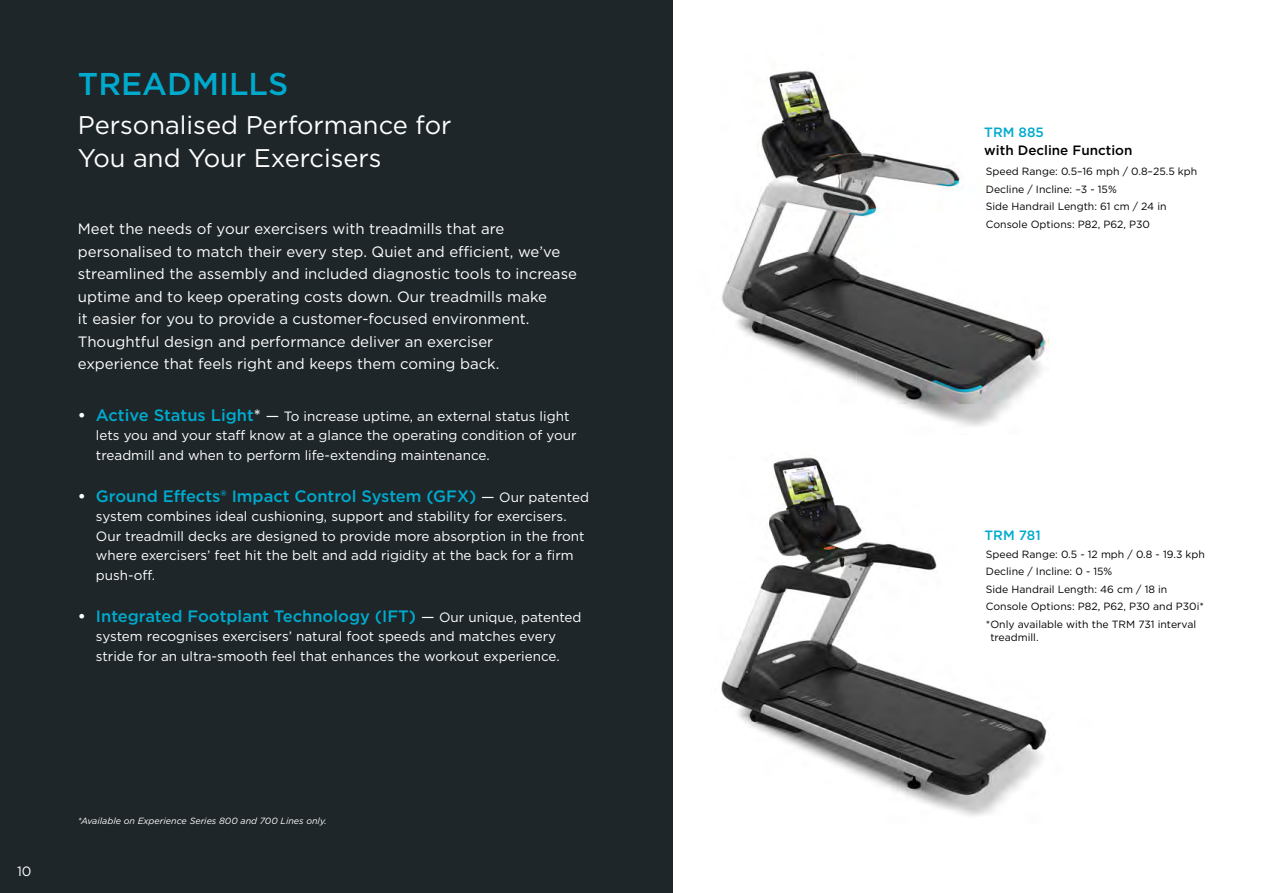
<style>
.page{position:relative;width:1263px;height:893px;background:#fff}
.page>*{position:absolute;margin:0;border:0;box-sizing:border-box;transform-origin:0 0}
.t1{font:500 31.5px "Gotham";color:#00aacd}
.t2{font:25.5px/33px "Gotham";color:#fff}
.t3{font:500 16.5px "Gotham";color:#00aacd}
.t4{font:15px/22.5px "Gotham";color:#fff}
.t5{font:13.5px/19.5px "Gotham";color:#fff}
.t6{font:500 13.5px "Gotham";color:#000}
.t7{font:500 13.5px "Gotham";color:#00aacd}
.t8{font:10.5px/17.5px "Gotham";color:#000}
.t9{font:italic 9px "Gotham";color:#fff}
.s1{font-weight:500;font-size:16.5px}
.s2{font-weight:500;font-size:16.5px;color:#00aacd}
.s3{font-weight:500;font-size:16.5px;color:#e5e6e5}
.s4{font-size:15px}
.s5{color:#fff}
.s6{font-weight:400;font-size:15px;color:#fff}
.s7{font-weight:400;font-size:13.5px;color:#fff}
</style>
<div class="page">
<img style="left:672px;top:21px;width:378px;height:413px">
<hr style="left:1262px;top:0;width:1px;height:893px;background:#1e2629">
<div style="left:0;top:0;width:672px;height:893px;background:#1e2629"></div>
<img style="left:721px;top:457px;width:326px;height:359px">
<h1 class="t1" style="left:78px;top:63px;width:212px">TREADMILLS</h1>
<h2 class="t2" style="left:78px;top:108px;width:375px">Personalised Performance for<br>You and Your Exercisers</h2>
<p class="t4" style="left:78px;top:217px;width:501px">Meet the needs of your exercisers with treadmills that are personalised to match their every step. Quiet and efficient, we’ve streamlined the assembly and included diagnostic tools to increase uptime and to keep operating costs down. Our treadmills make<br>it easier for you to provide a customer-focused environment.<br>Thoughtful design and performance deliver an exerciser experience that feels right and keeps them coming back.</p>
<p class="t5" style="left:96px;top:406px;width:482px;text-indent:-18px"><span class="s1">•</span> <span class="s2">Active Status Light</span><span class="s3">*</span> <span class="s4">—</span> To increase uptime, an external status light lets you and your staff know at a glance the operating condition of your treadmill and when to perform life-extending maintenance.</p>
<p class="t3" style="left:78px;top:485px;width:513px"><span class="s5">•</span> Ground Effects® Impact Control System (GFX) <span class="s6">—</span> <span class="s7">Our patented</span></p>
<p class="t5" style="left:96px;top:506px;width:490px">system combines ideal cushioning, support and stability for exercisers.<br>Our treadmill decks are designed to provide more absorption in the front where exercisers’ feet hit the belt and add rigidity at the back for a firm push-off.</p>
<p class="t3" style="left:78px;top:605px;width:505px"><span class="s5">•</span> Integrated Footplant Technology (IFT) <span class="s6">—</span> <span class="s7">Our unique, patented</span></p>
<p class="t5" style="left:96px;top:626px;width:465px">system recognises exercisers’ natural foot speeds and matches every stride for an ultra-smooth feel that enhances the workout experience.</p>
<p class="t5" style="left:17px;top:861px;width:16px">10</p>
<p class="t9" style="left:78px;top:815px;width:250px">*Available on Experience Series 800 and 700 Lines only.</p>
<p class="t7" style="left:984px;top:123px;width:61px">TRM 885</p>
<p class="t6" style="left:984px;top:141px;width:150px">with Decline Function</p>
<p class="t8" style="left:986px;top:162px;width:213px">Speed Range: 0.5–16 mph / 0.8–25.5 kph<br>Decline / Incline: –3 - 15%<br>Side Handrail Length: 61 cm / 24 in<br>Console Options: P82, P62, P30</p>
<p class="t7" style="left:984px;top:526px;width:58px">TRM 781</p>
<p class="t8" style="left:986px;top:545px;width:221px">Speed Range: 0.5 - 12 mph / 0.8 - 19.3 kph Decline / Incline: 0 - 15%<br>Side Handrail Length: 46 cm / 18 in Console Options: P82, P62, P30 and P30i* *Only available with the TRM 731 interval</p>
<p class="t8" style="left:990px;top:629px;width:50px">treadmill.</p>
</div>
